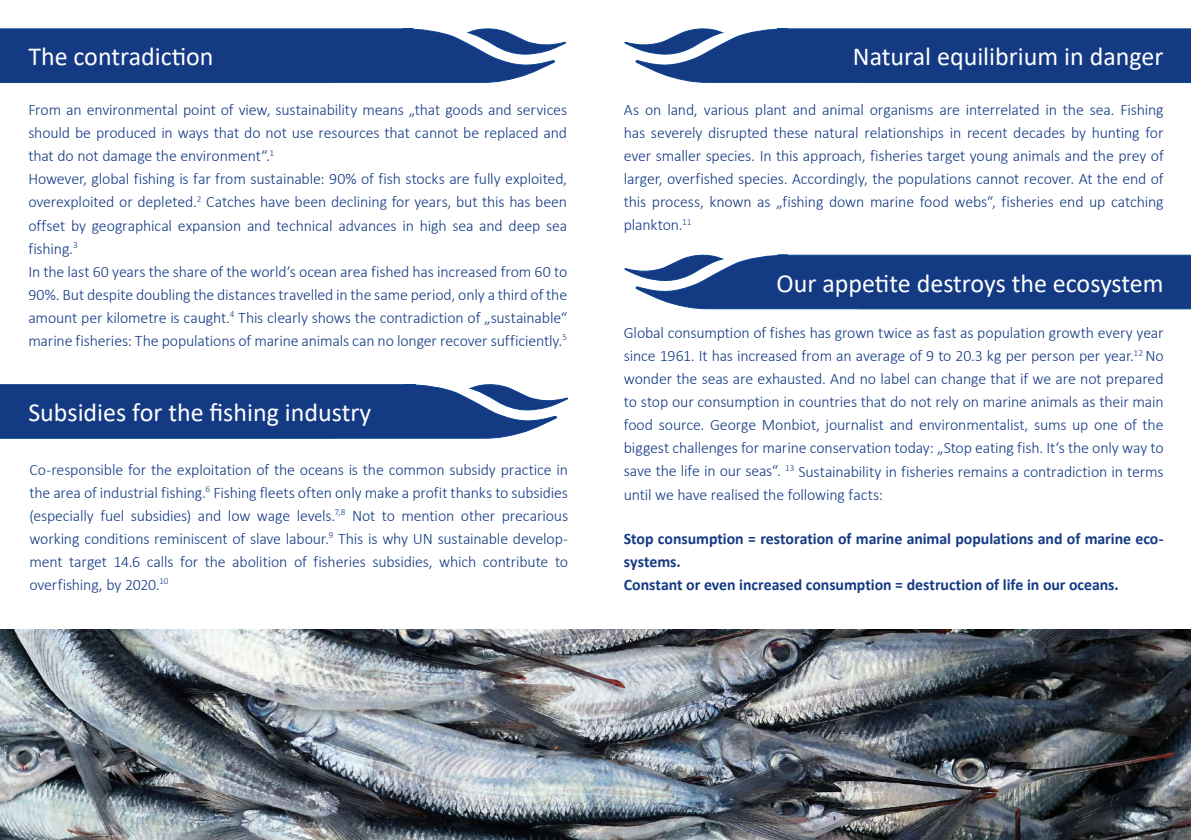
<style>
.page{position:relative;width:1191px;height:840px;background:#fff}
.page>*{position:absolute;margin:0;border:0;box-sizing:border-box;transform-origin:0 0}
.t1{font:26px "Calibri";color:#fff}
.t2{font:300 16px/23px "Calibri";letter-spacing:-.01em;color:#143a84;text-align:justify}
.t3{font:700 16px/23px "Calibri";letter-spacing:-.005em;color:#143a84}
</style>
<div class="page">
<img style="left:0;top:629px;width:1191px;height:210px">
<svg style="left:0;top:28px;width:566px;height:55px;background:#2b4e90"></svg>
<svg style="left:0;top:384px;width:568px;height:55px;background:#2a4d90"></svg>
<svg style="left:624px;top:28px;width:567px;height:55px;background:#2c4f91"></svg>
<svg style="left:624px;top:254px;width:567px;height:56px;background:#305293"></svg>
<h1 class="t1" style="left:28px;top:39px;width:187px">The contradiction</h1>
<p class="t2" style="left:28px;top:98px;width:540px;text-align:left">From an environmental point of view, sustainability means „that goods and services should be produced in ways that do not use resources that cannot be replaced and that do not damage the environment“.<sup>1<br></sup>However, global fishing is far from sustainable: 90% of fish stocks are fully exploited, overexploited or depleted.<sup>2</sup> Catches have been declining for years, but this has been offset by geographical expansion and technical advances in high sea and deep sea fishing.<sup>3<br></sup>In the last 60 years the share of the world‘s ocean area fished has increased from 60 to 90%. But despite doubling the distances travelled in the same period, only a third of the amount per kilometre is caught.<sup>4</sup> This clearly shows the contradiction of „sustainable“ marine fisheries: The populations of marine animals can no longer recover sufficiently.<sup>5</sup></p>
<h1 class="t1" style="left:28px;top:394px;width:344px">Subsidies for the fishing industry</h1>
<p class="t2" style="left:29px;top:457px;width:540px">Co-responsible for the exploitation of the oceans is the common subsidy practice in the area of industrial fishing.<sup>6</sup> Fishing fleets often only make a profit thanks to subsidies (especially fuel subsidies) and low wage levels.<sup>7,8</sup> Not to mention other precarious working conditions reminiscent of slave labour.<sup>9</sup> This is why UN sustainable develop&shy;ment target 14.6 calls for the abolition of fisheries subsidies, which contribute to overfishing, by 2020.<sup>10</sup></p>
<h1 class="t1" style="left:853px;top:39px;width:312px">Natural equilibrium in danger</h1>
<p class="t2" style="left:624px;top:98px;width:541px">As on land, various plant and animal organisms are interrelated in the sea. Fishing has severely disrupted these natural relationships in recent decades by hunting for ever smaller species. In this approach, fisheries target young animals and the prey of larger, overfished species. Accordingly, the populations cannot recover. At the end of this process, known as „fishing down marine food webs“, fisheries end up catching plankton.<sup>11</sup></p>
<h1 class="t1" style="left:776px;top:265px;width:388px">Our appetite destroys the ecosystem</h1>
<p class="t2" style="left:624px;top:321px;width:541px">Global consumption of fishes has grown twice as fast as population growth every year since 1961. It has increased from an average of 9 to 20.3 kg per person per year.<sup>12</sup> No wonder the seas are exhausted. And no label can change that if we are not prepared to stop our consumption in countries that do not rely on marine animals as their main food source. George Monbiot, journalist and environmentalist, sums up one of the biggest challenges for marine conservation today: „Stop eating fish. It‘s the only way to save the life in our seas“. <sup>13</sup> Sustainability in fisheries remains a contradiction in terms until we have realised the following facts:</p>
<p class="t3" style="left:624px;top:526px;width:541px">Stop consumption = restoration of marine animal populations and of marine eco&shy;systems.<br>Constant or even increased consumption = destruction of life in our oceans.</p>
</div>
